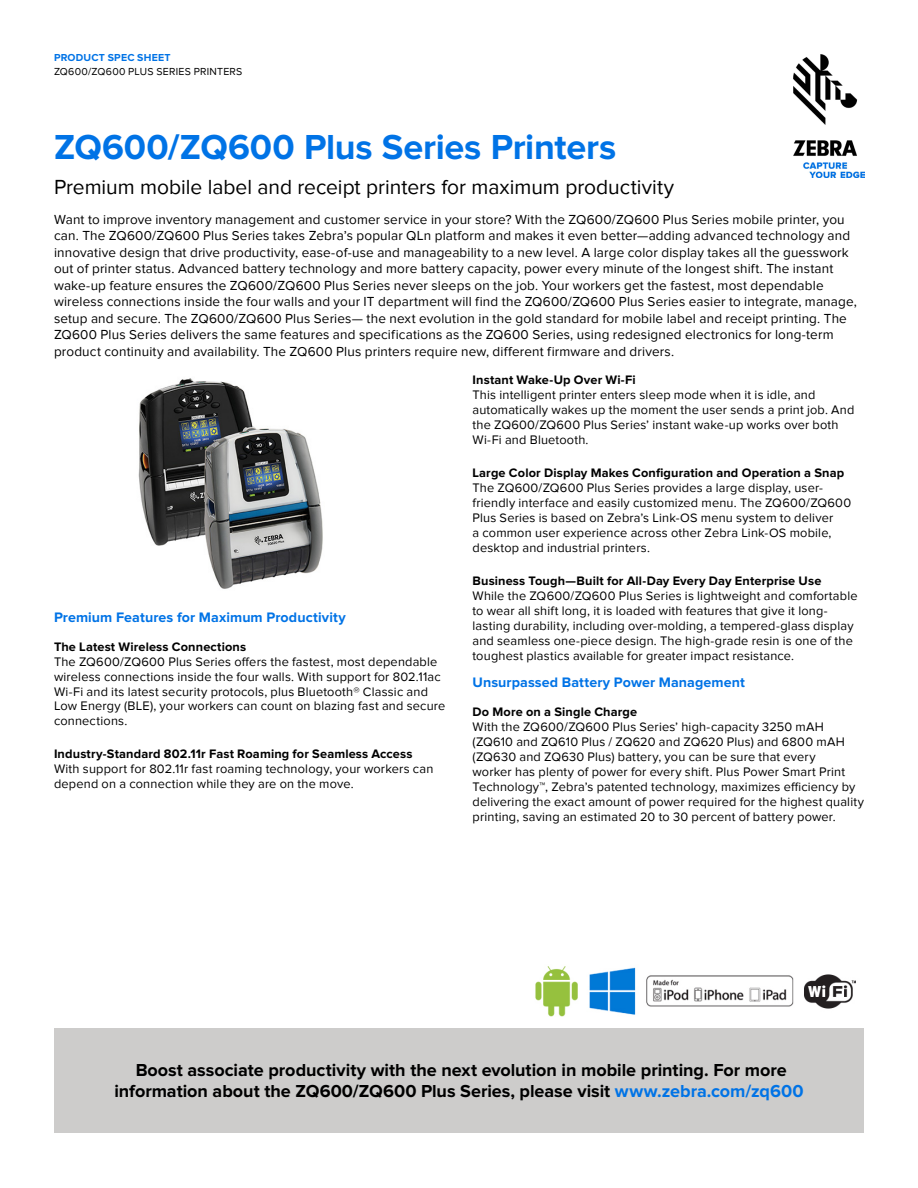
<style>
.page{position:relative;width:918px;height:1188px;background:#fff}
.page>*{position:absolute;margin:0;border:0;box-sizing:border-box;transform-origin:0 0}
.t1{font:700 36px "Proxima Nova";color:#0073e6}
.t2{font:21px "Proxima Nova";color:#000}
.t3{font:700 18px/21px "Proxima Nova";color:#000;text-align:center}
.t4{font:700 14.25px "Proxima Nova";letter-spacing:.005em;color:#0073e6}
.t5{font:13.5px/16.5px "Proxima Nova";letter-spacing:.01em;color:#000}
.t6{font:12.75px/15px "Proxima Nova";letter-spacing:.015em;color:#000}
.t7{font:700 12.75px "Proxima Nova";letter-spacing:.01em;color:#000}
.t8{font:10.5px "Proxima Nova";letter-spacing:.025em;color:#000}
.t9{font:700 10.5px "Proxima Nova";letter-spacing:.02em;color:#0073e6}
.s1{color:#0073e6}
</style>
<div class="page">
<img style="left:138px;top:378px;width:185px;height:211px">
<div style="left:54px;top:1028px;width:810px;height:104px;background:#cdcccb"></div>
<img style="left:535px;top:966px;width:321px;height:51px">
<img style="left:793px;top:55px;width:71px;height:122px">
<p class="t9" style="left:54px;top:53px;width:118px">PRODUCT SPEC SHEET</p>
<p class="t8" style="left:54px;top:66px;width:190px">ZQ600/ZQ600 PLUS SERIES PRINTERS</p>
<h1 class="t1" style="left:54px;top:131px;width:564px">ZQ600/ZQ600 Plus Series Printers</h1>
<h2 class="t2" style="left:54px;top:175px;width:622px">Premium mobile label and receipt printers for maximum productivity</h2>
<p class="t5" style="left:54px;top:211px;width:804px">Want to improve inventory management and customer service in your store? With the ZQ600/ZQ600 Plus Series mobile printer, you can. The ZQ600/ZQ600 Plus Series takes Zebra’s popular QLn platform and makes it even better—adding advanced technology and innovative design that drive productivity, ease-of-use and manageability to a new level. A large color display takes all the guesswork out of printer status. Advanced battery technology and more battery capacity, power every minute of the longest shift. The instant wake-up feature ensures the ZQ600/ZQ600 Plus Series never sleeps on the job. Your workers get the fastest, most dependable wireless connections inside the four walls and your IT department will find the ZQ600/ZQ600 Plus Series easier to integrate, manage, setup and secure. The ZQ600/ZQ600 Plus Series— the next evolution in the gold standard for mobile label and receipt printing. The ZQ600 Plus Series delivers the same features and specifications as the ZQ600 Series, using redesigned electronics for long-term product continuity and availability. The ZQ600 Plus printers require new, different firmware and drivers.</p>
<p class="t4" style="left:54px;top:611px;width:293px">Premium Features for Maximum Productivity</p>
<p class="t7" style="left:54px;top:640px;width:194px">The Latest Wireless Connections</p>
<p class="t6" style="left:54px;top:654px;width:393px">The ZQ600/ZQ600 Plus Series offers the fastest, most dependable wireless connections inside the four walls. With support for 802.11ac Wi-Fi and its latest security protocols, plus Bluetooth® Classic and Low Energy (BLE), your workers can count on blazing fast and secure connections.</p>
<p class="t7" style="left:54px;top:748px;width:360px">Industry-Standard 802.11r Fast Roaming for Seamless Access</p>
<p class="t6" style="left:54px;top:762px;width:381px">With support for 802.11r fast roaming technology, your workers can depend on a connection while they are on the move.</p>
<p class="t7" style="left:473px;top:374px;width:165px">Instant Wake-Up Over Wi-Fi</p>
<p class="t6" style="left:473px;top:387px;width:383px">This intelligent printer enters sleep mode when it is idle, and automatically wakes up the moment the user sends a print job. And the ZQ600/ZQ600 Plus Series’ instant wake-up works over both Wi-Fi and Bluetooth.</p>
<p class="t7" style="left:473px;top:466px;width:373px">Large Color Display Makes Configuration and Operation a Snap</p>
<p class="t6" style="left:473px;top:480px;width:380px">The ZQ600/ZQ600 Plus Series provides a large display, user&shy;friendly interface and easily customized menu. The ZQ600/ZQ600<br>Plus Series is based on Zebra’s Link-OS menu system to deliver<br>a common user experience across other Zebra Link-OS mobile, desktop and industrial printers.</p>
<p class="t7" style="left:473px;top:574px;width:350px">Business Tough—Built for All-Day Every Day Enterprise Use</p>
<p class="t6" style="left:473px;top:588px;width:387px">While the ZQ600/ZQ600 Plus Series is lightweight and comfortable to wear all shift long, it is loaded with features that give it long&shy;lasting durability, including over-molding, a tempered-glass display and seamless one-piece design. The high-grade resin is one of the toughest plastics available for greater impact resistance.</p>
<p class="t4" style="left:472px;top:676px;width:274px">Unsurpassed Battery Power Management</p>
<p class="t7" style="left:472px;top:706px;width:166px">Do More on a Single Charge</p>
<p class="t6" style="left:472px;top:719px;width:393px">With the ZQ600/ZQ600 Plus Series’ high-capacity 3250 mAH (ZQ610 and ZQ610 Plus / ZQ620 and ZQ620 Plus) and 6800 mAH (ZQ630 and ZQ630 Plus) battery, you can be sure that every<br>worker has plenty of power for every shift. Plus Power Smart Print Technology™, Zebra’s patented technology, maximizes efficiency by delivering the exact amount of power required for the highest quality printing, saving an estimated 20 to 30 percent of battery power.</p>
<h3 class="t3" style="left:114px;top:1060px;width:691px">Boost associate productivity with the next evolution in mobile printing. For more information about the ZQ600/ZQ600 Plus Series, please visit <span class="s1">www.zebra.com/zq600</span></h3>
</div>
